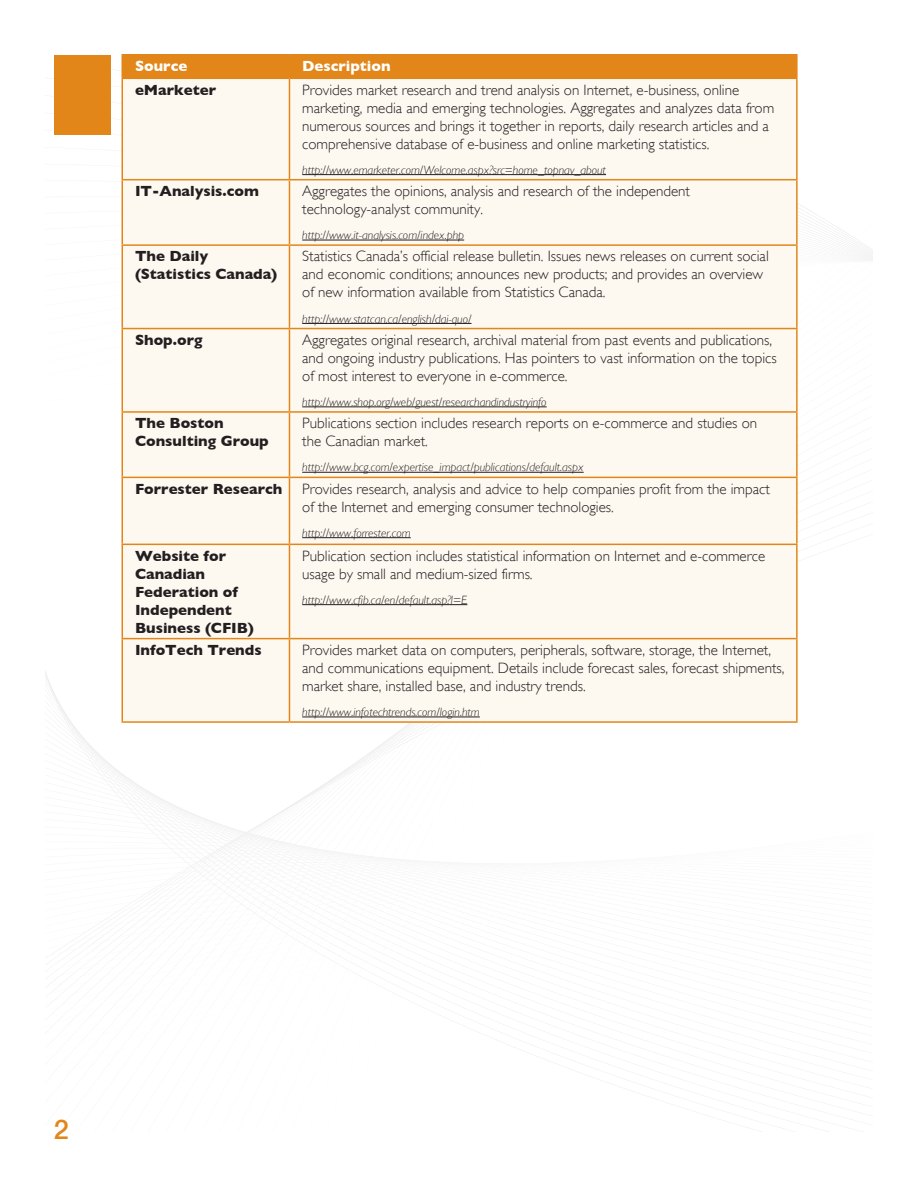
<style>
.page{position:relative;width:918px;height:1188px;background:#fff}
.page>*{position:absolute;margin:0;border:0;box-sizing:border-box;transform-origin:0 0}
.PageNumberRight{font:500 27px "Helvetica Neue";color:#e2861a}
.Page_bodytext{font:300 15px/18px "Gill Sans";color:#231f20}
.Page_bodytext-2{font:700 15px/18px "Gill Sans";color:#231f20}
.Page_bodytext-3{font:700 15px "Gill Sans";color:#fff}
.Page_bodytext-4{font:italic 300 12px "Gill Sans";color:#231f20}
</style>
<div class="page">
<svg style="left:46px;top:781px;width:422px;height:247px"></svg>
<div style="left:54px;top:55px;width:57px;height:80px;background:#e2861a"></div>
<div style="left:123px;top:79px;width:673px;height:642px;background:#fdf8f0"></div>
<hr style="left:122px;top:54px;width:167px;height:2px;background:#e2861a">
<hr style="left:289px;top:54px;width:509px;height:2px;background:#e2861a">
<div style="left:122px;top:55px;width:674px;height:23px;background:#e2861a"></div>
<hr style="left:796px;top:56px;width:2px;height:22px;background:#e2861a">
<hr style="left:122px;top:78px;width:167px;height:1px;background:#e2861a">
<hr style="left:289px;top:78px;width:509px;height:1px;background:#e2861a">
<hr style="left:122px;top:79px;width:1px;height:100px;background:#e2861a">
<hr style="left:289px;top:79px;width:1px;height:100px;background:#e2861a">
<hr style="left:796px;top:79px;width:2px;height:100px;background:#e2861a">
<hr style="left:122px;top:179px;width:167px;height:1px;background:#e2861a">
<hr style="left:122px;top:180px;width:1px;height:64px;background:#e2861a">
<hr style="left:289px;top:179px;width:509px;height:1px;background:#e2861a">
<hr style="left:289px;top:180px;width:1px;height:64px;background:#e2861a">
<hr style="left:796px;top:180px;width:2px;height:64px;background:#e2861a">
<hr style="left:122px;top:244px;width:167px;height:2px;background:#e2861a">
<hr style="left:122px;top:246px;width:1px;height:82px;background:#e2861a">
<hr style="left:289px;top:244px;width:509px;height:2px;background:#e2861a">
<hr style="left:289px;top:246px;width:1px;height:82px;background:#e2861a">
<hr style="left:796px;top:246px;width:2px;height:82px;background:#e2861a">
<hr style="left:122px;top:328px;width:167px;height:1px;background:#e2861a">
<hr style="left:122px;top:329px;width:1px;height:82px;background:#e2861a">
<hr style="left:289px;top:328px;width:509px;height:1px;background:#e2861a">
<hr style="left:289px;top:329px;width:1px;height:82px;background:#e2861a">
<hr style="left:796px;top:329px;width:2px;height:82px;background:#e2861a">
<hr style="left:122px;top:411px;width:167px;height:2px;background:#e2861a">
<hr style="left:122px;top:413px;width:1px;height:64px;background:#e2861a">
<hr style="left:289px;top:411px;width:509px;height:2px;background:#e2861a">
<hr style="left:289px;top:413px;width:1px;height:64px;background:#e2861a">
<hr style="left:796px;top:413px;width:2px;height:64px;background:#e2861a">
<hr style="left:122px;top:477px;width:167px;height:1px;background:#e2861a">
<hr style="left:122px;top:478px;width:1px;height:66px;background:#e2861a">
<hr style="left:289px;top:477px;width:509px;height:1px;background:#e2861a">
<hr style="left:289px;top:478px;width:1px;height:66px;background:#e2861a">
<hr style="left:796px;top:478px;width:2px;height:66px;background:#e2861a">
<hr style="left:122px;top:544px;width:167px;height:1px;background:#e2861a">
<hr style="left:122px;top:545px;width:1px;height:93px;background:#e2861a">
<hr style="left:289px;top:544px;width:509px;height:1px;background:#e2861a">
<hr style="left:289px;top:545px;width:1px;height:93px;background:#e2861a">
<hr style="left:796px;top:545px;width:2px;height:93px;background:#e2861a">
<hr style="left:122px;top:638px;width:167px;height:1px;background:#e2861a">
<hr style="left:122px;top:639px;width:1px;height:82px;background:#e2861a">
<hr style="left:289px;top:638px;width:509px;height:1px;background:#e2861a">
<hr style="left:289px;top:639px;width:1px;height:82px;background:#e2861a">
<hr style="left:796px;top:639px;width:2px;height:82px;background:#e2861a">
<hr style="left:122px;top:721px;width:167px;height:2px;background:#e2861a">
<hr style="left:289px;top:721px;width:509px;height:2px;background:#e2861a">
<hr style="left:302px;top:174px;width:304px;height:1px;background:#231f20">
<hr style="left:302px;top:240px;width:162px;height:1px;background:#231f20">
<hr style="left:302px;top:323px;width:170px;height:1px;background:#231f20">
<hr style="left:302px;top:407px;width:245px;height:1px;background:#231f20">
<hr style="left:302px;top:472px;width:282px;height:1px;background:#231f20">
<hr style="left:302px;top:537px;width:109px;height:1px;background:#231f20">
<hr style="left:302px;top:604px;width:165px;height:1px;background:#231f20">
<hr style="left:302px;top:717px;width:178px;height:1px;background:#231f20">
<p class="Page_bodytext-3" style="left:135px;top:57px;width:54px">Source</p>
<p class="Page_bodytext-3" style="left:302px;top:57px;width:90px">Description</p>
<p class="Page_bodytext-2" style="left:135px;top:80px;width:83px">eMarketer</p>
<p class="Page_bodytext" style="left:302px;top:80px;width:474px">Provides market research and trend analysis on Internet, e-business, online marketing, media and emerging technologies. Aggregates and analyzes data from numerous sources and brings it together in reports, daily research articles and a comprehensive database of e-business and online marketing statistics.</p>
<p class="Page_bodytext-4" style="left:302px;top:163px;width:305px">http://www.emarketer.com/Welcome.aspx?src=home_topnav_about</p>
<p class="Page_bodytext-2" style="left:135px;top:182px;width:125px">IT-Analysis.com</p>
<p class="Page_bodytext" style="left:302px;top:181px;width:389px">Aggregates the opinions, analysis and research of the independent technology-analyst community.</p>
<p class="Page_bodytext-4" style="left:302px;top:228px;width:163px">http://www.it-analysis.com/index.php</p>
<p class="Page_bodytext-2" style="left:135px;top:247px;width:144px">The Daily (Statistics Canada)</p>
<p class="Page_bodytext" style="left:302px;top:247px;width:468px">Statistics Canada’s official release bulletin. Issues news releases on current social and economic conditions; announces new products; and provides an overview of new information available from Statistics Canada.</p>
<p class="Page_bodytext-4" style="left:302px;top:312px;width:171px">http://www.statcan.ca/english/dai-quo/</p>
<p class="Page_bodytext-2" style="left:135px;top:331px;width:69px">Shop.org</p>
<p class="Page_bodytext" style="left:302px;top:330px;width:476px">Aggregates original research, archival material from past events and publications, and ongoing industry publications. Has pointers to vast information on the topics of most interest to everyone in e-commerce.</p>
<p class="Page_bodytext-4" style="left:302px;top:395px;width:246px">http://www.shop.org/web/guest/researchandindustryinfo</p>
<p class="Page_bodytext-2" style="left:135px;top:414px;width:135px">The Boston<br>Consulting Group</p>
<p class="Page_bodytext" style="left:302px;top:414px;width:456px">Publications section includes research reports on e-commerce and studies on the Canadian market.</p>
<p class="Page_bodytext-4" style="left:302px;top:461px;width:283px">http://www.bcg.com/expertise_impact/publications/default.aspx</p>
<p class="Page_bodytext-2" style="left:135px;top:479px;width:149px">Forrester Research</p>
<p class="Page_bodytext" style="left:302px;top:479px;width:469px">Provides research, analysis and advice to help companies profit from the impact of the Internet and emerging consumer technologies.</p>
<p class="Page_bodytext-4" style="left:302px;top:526px;width:110px">http://www.forrester.com</p>
<p class="Page_bodytext-2" style="left:135px;top:546px;width:120px">Website for<br>Canadian<br>Federation of<br>Independent<br>Business (CFIB)</p>
<p class="Page_bodytext" style="left:302px;top:546px;width:465px">Publication section includes statistical information on Internet and e-commerce usage by small and medium-sized firms.</p>
<p class="Page_bodytext-4" style="left:302px;top:593px;width:167px">http://www.cfib.ca/en/default.asp?l=E</p>
<p class="Page_bodytext-2" style="left:135px;top:641px;width:128px">InfoTech Trends</p>
<p class="Page_bodytext" style="left:302px;top:640px;width:484px">Provides market data on computers, peripherals, software, storage, the Internet, and communications equipment. Details include forecast sales, forecast shipments, market share, installed base, and industry trends.</p>
<p class="Page_bodytext-4" style="left:302px;top:705px;width:179px">http://www.infotechtrends.com/login.htm</p>
<p class="PageNumberRight" style="left:54px;top:1108px;width:17px">2</p>
</div>
